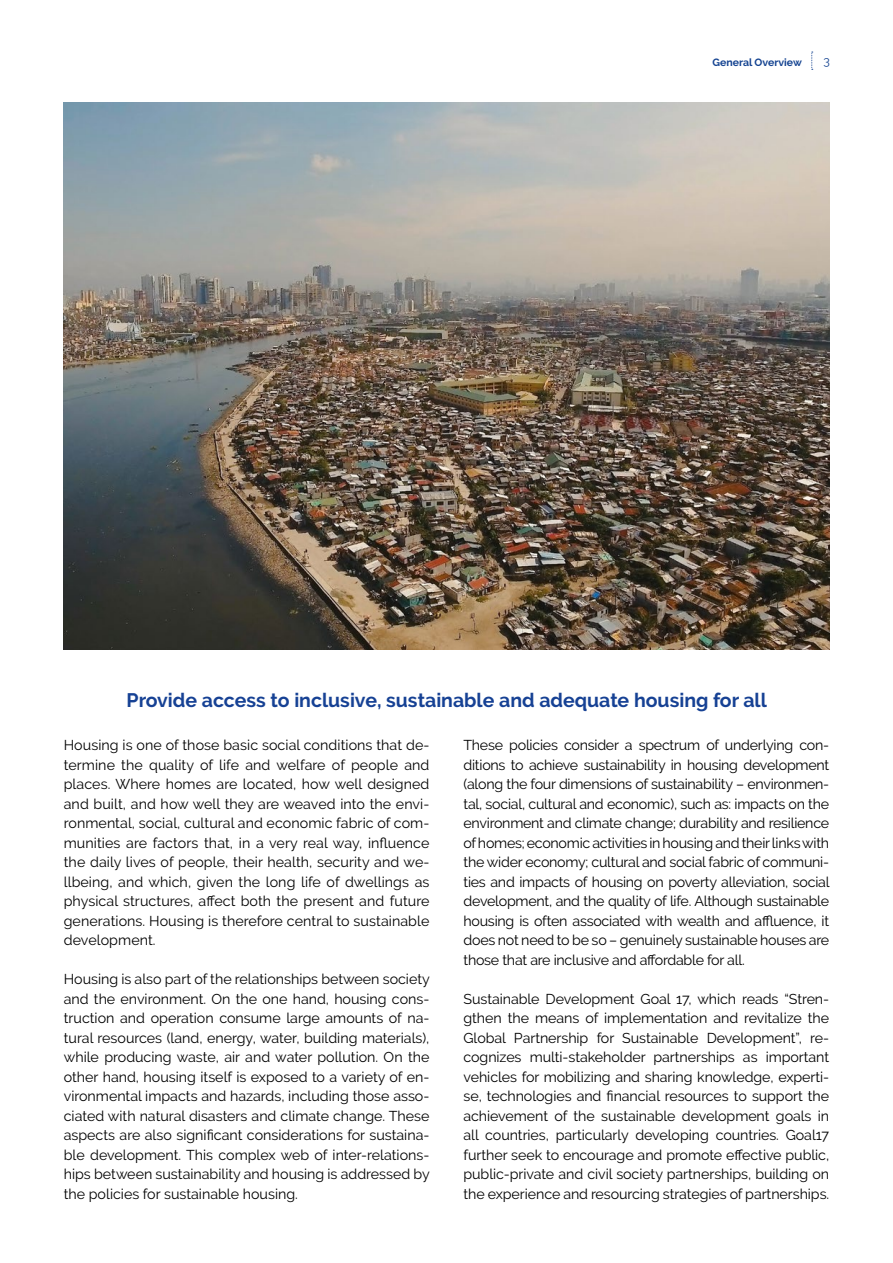
<style>
.page{position:relative;width:893px;height:1263px;background:#fff}
.page>*{position:absolute;margin:0;border:0;box-sizing:border-box;transform-origin:0 0}
.t1{font:700 19.5px "Raleway";color:#164194}
.t2{font:14.25px/19.5px "Raleway";letter-spacing:-.005em;color:#000;text-align:justify}
.t3{font:12px "Raleway";color:#144391}
.t4{font:700 10.5px "Raleway";color:#144391}
</style>
<div class="page">
<svg style="left:811px;top:52px;width:2px;height:18px"></svg>
<img style="left:64px;top:102px;width:765px;height:547px">
<p class="t4" style="left:712px;top:56px;width:91px">General Overview</p>
<p class="t3" style="left:823px;top:54px;width:8px">3</p>
<h1 class="t1" style="left:127px;top:689px;width:642px">Provide access to inclusive, sustainable and adequate housing for all</h1>
<p class="t2" style="left:463px;top:735px;width:368px">These policies consider a spectrum of underlying con&shy;ditions to achieve sustainability in housing development (along the four dimensions of sustainability – environmen&shy;tal, social, cultural and economic), such as: impacts on the environment and climate change; durability and resilience of homes; economic activities in housing and their links with the wider economy; cultural and social fabric of communi&shy;ties and impacts of housing on poverty alleviation, social development, and the quality of life. Although sustainable housing is often associated with wealth and affluence, it does not need to be so – genuinely sustainable houses are those that are inclusive and affordable for all.</p>
<p class="t2" style="left:463px;top:989px;width:367px">Sustainable Development Goal 17, which reads “Stren&shy;gthen the means of implementation and revitalize the Global Partnership for Sustainable Development”, re&shy;cognizes multi-stakeholder partnerships as important vehicles for mobilizing and sharing knowledge, experti&shy;se, technologies and financial resources to support the achievement of the sustainable development goals in all countries, particularly developing countries. Goal17 further seek to encourage and promote effective public, public-private and civil society partnerships, building on the experience and resourcing strategies of partnerships.</p>
<p class="t2" style="left:64px;top:735px;width:367px">Housing is one of those basic social conditions that de&shy;termine the quality of life and welfare of people and places. Where homes are located, how well designed and built, and how well they are weaved into the envi&shy;ronmental, social, cultural and economic fabric of com&shy;munities are factors that, in a very real way, influence the daily lives of people, their health, security and we&shy;llbeing, and which, given the long life of dwellings as physical structures, affect both the present and future generations. Housing is therefore central to sustainable development.</p>
<p class="t2" style="left:64px;top:969px;width:368px">Housing is also part of the relationships between society and the environment. On the one hand, housing cons&shy;truction and operation consume large amounts of na&shy;tural resources (land, energy, water, building materials), while producing waste, air and water pollution. On the other hand, housing itself is exposed to a variety of en&shy;vironmental impacts and hazards, including those asso&shy;ciated with natural disasters and climate change. These aspects are also significant considerations for sustaina&shy;ble development. This complex web of inter-relations&shy;hips between sustainability and housing is addressed by the policies for sustainable housing.</p>
</div>
